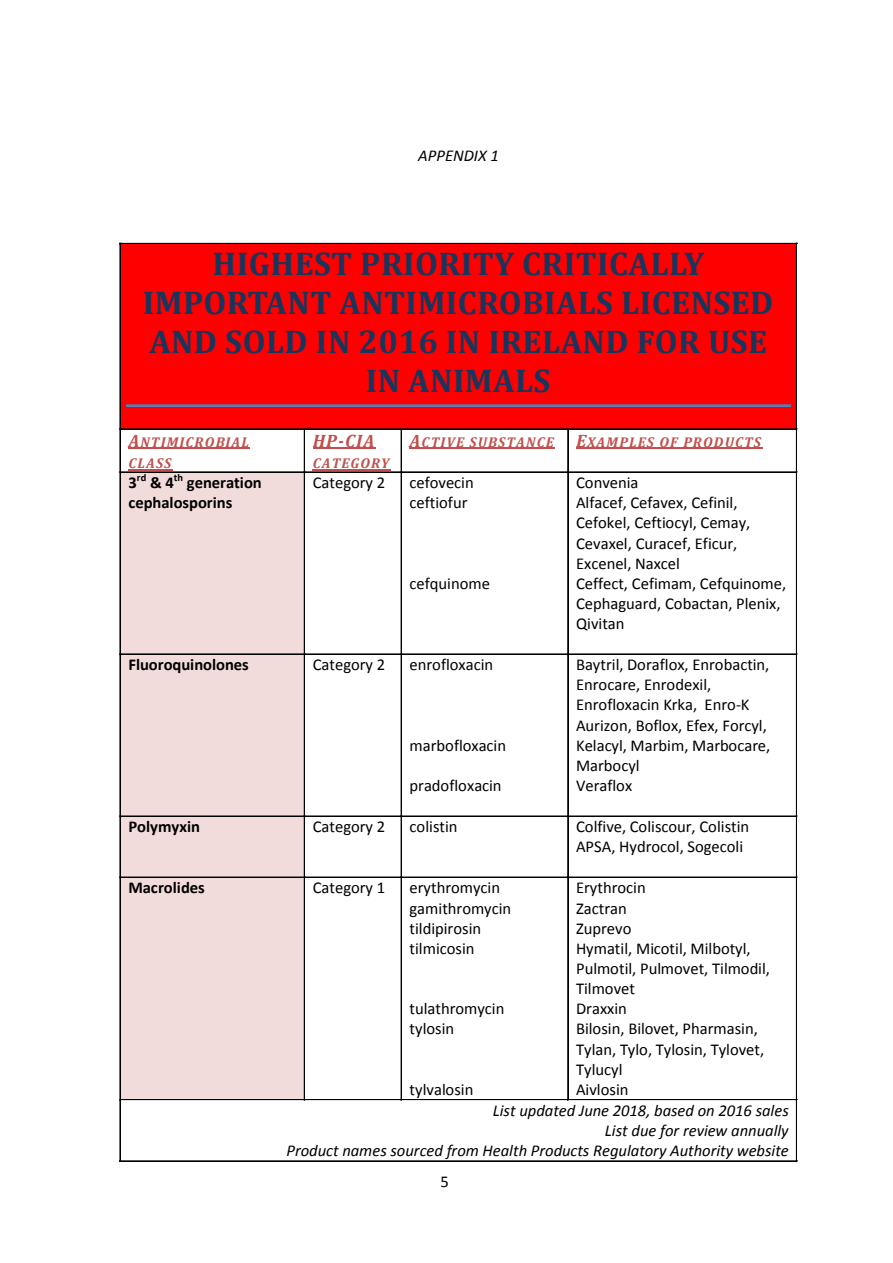
<style>
.page{position:relative;width:893px;height:1263px;background:#fff}
.page>*{position:absolute;margin:0;border:0;box-sizing:border-box;transform-origin:0 0}
.t1{font:700 33px/38.7px "Cambria";letter-spacing:.01em;color:#17365d;text-align:center}
.t2{font:italic 700 18px "Cambria";color:#c0504d}
.t3{font:16.5px/20.1px "Calibri";color:#000}
.t4{font:italic 16.5px/20.1px "Calibri";color:#000;text-align:right}
.t5{font:700 16.5px/20.1px "Calibri";color:#000}
.t6{font:italic 700 14.25px/21px "Cambria";letter-spacing:.08em;color:#c0504d}
.t7{font:700 10.5px "Calibri";color:#000}
.s1{font-size:18px}
</style>
<div class="page">
<div style="left:121px;top:244px;width:675px;height:185px;background:#f00"></div>
<hr style="left:126px;top:405px;width:665px;height:1px;background:#4f81bd">
<hr style="left:121px;top:243px;width:675px;height:1px;background:#000">
<hr style="left:120px;top:244px;width:1px;height:185px;background:#000">
<hr style="left:796px;top:244px;width:1px;height:185px;background:#000">
<hr style="left:128px;top:448px;width:122px;height:1px;background:#c0504d">
<hr style="left:128px;top:469px;width:45px;height:1px;background:#c0504d">
<hr style="left:313px;top:448px;width:63px;height:1px;background:#c0504d">
<hr style="left:313px;top:469px;width:78px;height:1px;background:#c0504d">
<hr style="left:410px;top:448px;width:145px;height:1px;background:#c0504d">
<hr style="left:576px;top:448px;width:186px;height:1px;background:#c0504d">
<hr style="left:121px;top:429px;width:183px;height:1px;background:#000">
<hr style="left:305px;top:429px;width:96px;height:1px;background:#000">
<hr style="left:402px;top:429px;width:166px;height:1px;background:#000">
<hr style="left:568px;top:429px;width:228px;height:1px;background:#000">
<hr style="left:120px;top:430px;width:1px;height:42px;background:#000">
<hr style="left:304px;top:429px;width:1px;height:43px;background:#000">
<hr style="left:401px;top:429px;width:1px;height:43px;background:#000">
<hr style="left:568px;top:429px;width:1px;height:43px;background:#000">
<hr style="left:567px;top:429px;width:1px;height:43px;background:#000">
<hr style="left:796px;top:429px;width:1px;height:43px;background:#000">
<div style="left:121px;top:473px;width:183px;height:181px;background:#f2dbdb"></div>
<hr style="left:121px;top:472px;width:183px;height:1px;background:#000">
<hr style="left:305px;top:472px;width:96px;height:1px;background:#000">
<hr style="left:402px;top:472px;width:166px;height:1px;background:#000">
<hr style="left:568px;top:472px;width:228px;height:1px;background:#000">
<hr style="left:120px;top:473px;width:1px;height:181px;background:#000">
<hr style="left:304px;top:473px;width:1px;height:181px;background:#000">
<hr style="left:401px;top:473px;width:1px;height:181px;background:#000">
<hr style="left:568px;top:473px;width:1px;height:181px;background:#000">
<hr style="left:567px;top:473px;width:1px;height:181px;background:#000">
<hr style="left:796px;top:473px;width:1px;height:181px;background:#000">
<div style="left:121px;top:655px;width:183px;height:161px;background:#f2dbdb"></div>
<hr style="left:121px;top:654px;width:183px;height:1px;background:#000">
<hr style="left:305px;top:654px;width:96px;height:1px;background:#000">
<hr style="left:402px;top:654px;width:166px;height:1px;background:#000">
<hr style="left:568px;top:654px;width:228px;height:1px;background:#000">
<hr style="left:120px;top:655px;width:1px;height:161px;background:#000">
<hr style="left:304px;top:655px;width:1px;height:161px;background:#000">
<hr style="left:401px;top:655px;width:1px;height:161px;background:#000">
<hr style="left:568px;top:655px;width:1px;height:161px;background:#000">
<hr style="left:567px;top:655px;width:1px;height:161px;background:#000">
<hr style="left:796px;top:655px;width:1px;height:161px;background:#000">
<div style="left:121px;top:817px;width:183px;height:60px;background:#f2dbdb"></div>
<hr style="left:121px;top:816px;width:183px;height:1px;background:#000">
<hr style="left:305px;top:816px;width:96px;height:1px;background:#000">
<hr style="left:402px;top:816px;width:166px;height:1px;background:#000">
<hr style="left:568px;top:816px;width:228px;height:1px;background:#000">
<hr style="left:120px;top:817px;width:1px;height:60px;background:#000">
<hr style="left:304px;top:817px;width:1px;height:60px;background:#000">
<hr style="left:401px;top:817px;width:1px;height:60px;background:#000">
<hr style="left:568px;top:817px;width:1px;height:60px;background:#000">
<hr style="left:567px;top:817px;width:1px;height:60px;background:#000">
<hr style="left:796px;top:817px;width:1px;height:60px;background:#000">
<div style="left:121px;top:878px;width:183px;height:221px;background:#f2dbdb"></div>
<hr style="left:121px;top:877px;width:183px;height:1px;background:#000">
<hr style="left:305px;top:877px;width:96px;height:1px;background:#000">
<hr style="left:402px;top:877px;width:166px;height:1px;background:#000">
<hr style="left:568px;top:877px;width:228px;height:1px;background:#000">
<hr style="left:120px;top:878px;width:1px;height:221px;background:#000">
<hr style="left:304px;top:878px;width:1px;height:221px;background:#000">
<hr style="left:401px;top:878px;width:1px;height:221px;background:#000">
<hr style="left:568px;top:878px;width:1px;height:221px;background:#000">
<hr style="left:567px;top:878px;width:1px;height:221px;background:#000">
<hr style="left:796px;top:878px;width:1px;height:221px;background:#000">
<hr style="left:121px;top:1099px;width:183px;height:1px;background:#000">
<hr style="left:305px;top:1099px;width:96px;height:1px;background:#000">
<hr style="left:402px;top:1099px;width:166px;height:1px;background:#000">
<hr style="left:568px;top:1099px;width:228px;height:1px;background:#000">
<hr style="left:120px;top:1100px;width:1px;height:61px;background:#000">
<hr style="left:121px;top:1161px;width:675px;height:1px;background:#000">
<hr style="left:121px;top:1160px;width:675px;height:1px;background:#000">
<hr style="left:796px;top:1100px;width:1px;height:61px;background:#000">
<p class="t4" style="left:418px;top:147px;width:82px">APPENDIX 1</p>
<h1 class="t1" style="left:143px;top:244px;width:632px">HIGHEST PRIORITY CRITICALLY<br>IMPORTANT ANTIMICROBIALS LICENSED<br>AND SOLD IN 2016 IN IRELAND FOR USE<br>IN ANIMALS</h1>
<p class="t6" style="left:128px;top:431px;width:122px"><span class="s1">A</span>NTIMICROBIAL<br>CLASS</p>
<p class="t2" style="left:313px;top:430px;width:63px">HP-CIA</p>
<p class="t6" style="left:313px;top:452px;width:78px">CATEGORY</p>
<p class="t6" style="left:410px;top:431px;width:353px"><span class="s1">A</span>CTIVE SUBSTANCE <span class="s1">E</span>XAMPLES OF PRODUCTS</p>
<p class="t7" style="left:174px;top:473px;width:11px">th</p>
<p class="t5" style="left:128px;top:474px;width:135px;text-indent:58px">generation cephalosporins</p>
<p class="t3" style="left:313px;top:474px;width:74px">Category 2</p>
<p class="t3" style="left:410px;top:474px;width:66px">cefovecin ceftiofur</p>
<p class="t7" style="left:137px;top:473px;width:11px">rd</p>
<p class="t5" style="left:150px;top:474px;width:25px">&amp; 4</p>
<p class="t5" style="left:128px;top:474px;width:10px">3</p>
<p class="t3" style="left:410px;top:575px;width:82px">cefquinome</p>
<p class="t3" style="left:576px;top:474px;width:212px">Convenia<br>Alfacef, Cefavex, Cefinil,<br>Cefokel, Ceftiocyl, Cemay,<br>Cevaxel, Curacef, Eficur,<br>Excenel, Naxcel<br>Ceffect, Cefimam, Cefquinome,<br>Cephaguard, Cobactan, Plenix,<br>Qivitan</p>
<p class="t5" style="left:128px;top:656px;width:122px">Fluoroquinolones</p>
<p class="t3" style="left:313px;top:656px;width:74px">Category 2</p>
<p class="t3" style="left:410px;top:656px;width:85px">enrofloxacin</p>
<p class="t3" style="left:410px;top:737px;width:98px">marbofloxacin</p>
<p class="t3" style="left:410px;top:777px;width:94px">pradofloxacin</p>
<p class="t3" style="left:576px;top:656px;width:196px">Baytril, Doraflox, Enrobactin,<br>Enrocare, Enrodexil,<br>Enrofloxacin Krka, Enro-K<br>Aurizon, Boflox, Efex, Forcyl,<br>Kelacyl, Marbim, Marbocare,<br>Marbocyl<br>Veraflox</p>
<p class="t5" style="left:128px;top:818px;width:73px">Polymyxin</p>
<p class="t3" style="left:313px;top:818px;width:74px">Category 2</p>
<p class="t3" style="left:410px;top:818px;width:50px">colistin</p>
<p class="t3" style="left:576px;top:818px;width:175px">Colfive, Coliscour, Colistin<br>APSA, Hydrocol, Sogecoli</p>
<p class="t5" style="left:128px;top:879px;width:78px">Macrolides</p>
<p class="t3" style="left:313px;top:879px;width:74px">Category 1</p>
<p class="t3" style="left:410px;top:879px;width:103px">erythromycin gamithromycin tildipirosin tilmicosin</p>
<p class="t3" style="left:576px;top:879px;width:195px">Erythrocin<br>Zactran<br>Zuprevo<br>Hymatil, Micotil, Milbotyl,<br>Pulmotil, Pulmovet, Tilmodil,<br>Tilmovet<br>Draxxin<br>Bilosin, Bilovet, Pharmasin,<br>Tylan, Tylo, Tylosin, Tylovet,<br>Tylucyl<br>Aivlosin</p>
<p class="t4" style="left:286px;top:1102px;width:504px">List updated June 2018, based on 2016 sales<br>List due for review annually<br>Product names sourced from Health Products Regulatory Authority website</p>
<p class="t3" style="left:410px;top:1000px;width:96px">tulathromycin tylosin</p>
<p class="t3" style="left:410px;top:1081px;width:65px">tylvalosin</p>
<p class="t3" style="left:441px;top:1173px;width:10px">5</p>
</div>
